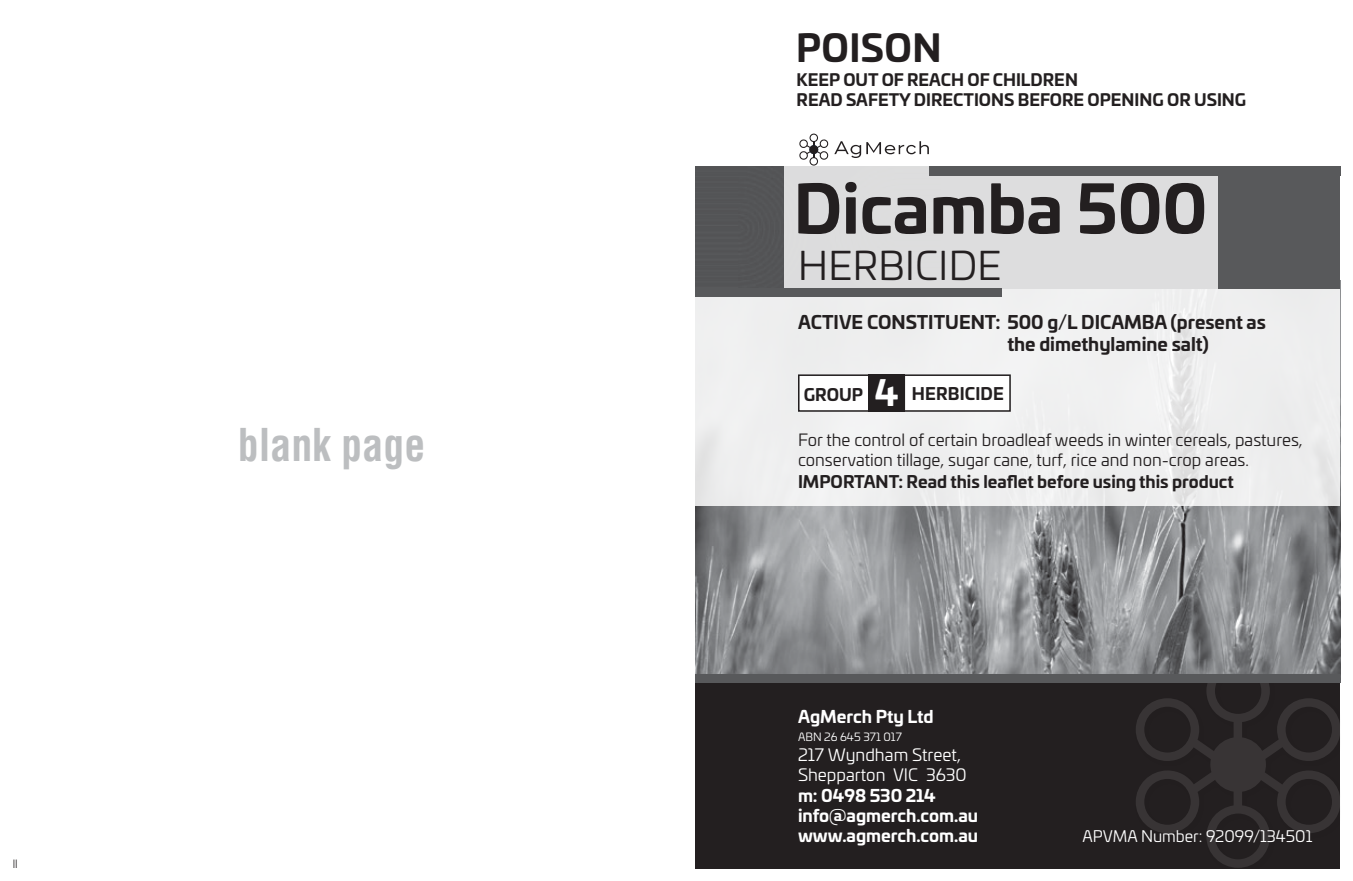
<style>
.page{position:relative;width:1353px;height:881px;background:#fff}
.page>*{position:absolute;margin:0;border:0;box-sizing:border-box;transform-origin:0 0}
.t1{font:700 65.02px "Univia Pro";color:#231f20}
.t2{font:700 condensed 44.1px "Helvetica LT Pro";color:#bcbec0;scale:.95 1}
.t3{font:38.93px "Univia Pro";letter-spacing:.01em;color:#231f20}
.t4{font:700 37.12px "Univia Pro";letter-spacing:.01em;color:#231f20}
.t5{font:700 34.65px "Univia Pro";color:#fff}
.t6{font:700 18px/21.6px "Univia Pro";color:#231f20}
.t7{font:700 16.88px/20.2px "Univia Pro";color:#fff}
.t8{font:16.88px/20.2px "Univia Pro";color:#fff}
.t9{font:16.65px/20px "Univia Pro";color:#231f20}
.t10{font:700 16.65px "Univia Pro";color:#231f20}
.t11{font:700 16.43px/19.8px "Univia Pro";color:#231f20}
.t12{font:15.75px "Univia Pro";color:#fff}
.t13{font:11.25px "Univia Pro";color:#fff}
.t14{font:300 condensed 11.25px "Helvetica LT Pro";color:#231f20}
</style>
<div class="page">
<img style="left:695px;top:506px;width:644px;height:167px">
<div style="left:695px;top:288px;width:644px;height:218px;background:#efefef"></div>
<div style="left:695px;top:682px;width:644px;height:186px;background:#231f20"></div>
<svg style="left:1135px;top:682px;width:204px;height:185px"></svg>
<div style="left:695px;top:166px;width:644px;height:122px;background:#58595b"></div>
<div style="left:784px;top:166px;width:433px;height:122px;background:#ddddde"></div>
<div style="left:695px;top:288px;width:306px;height:9px;background:#58595b"></div>
<div style="left:695px;top:673px;width:644px;height:9px;background:#58595b"></div>
<div style="left:928px;top:166px;width:411px;height:9px;background:#58595b"></div>
<div style="left:798px;top:375px;width:211px;height:36px;background:#fff"></div>
<div style="left:797px;top:374px;width:213px;height:37px;border:2px solid #231f20"></div>
<svg style="left:834px;top:141px;width:94px;height:17px"></svg>
<svg style="left:799px;top:133px;width:29px;height:32px"></svg>
<div style="left:868px;top:374px;width:36px;height:37px;background:#231f20"></div>
<p class="t14" style="left:13px;top:856px;width:6px">II</p>
<h2 class="t2" style="left:238px;top:416px;width:199px">blank page</h2>
<h3 class="t4" style="left:796px;top:18px;width:147px">POISON</h3>
<p class="t11" style="left:796px;top:69px;width:451px">KEEP OUT OF REACH OF CHILDREN<br>READ SAFETY DIRECTIONS BEFORE OPENING OR USING</p>
<h1 class="t1" style="left:793px;top:157px;width:415px">Dicamba 500</h1>
<h3 class="t3" style="left:798px;top:237px;width:205px">HERBICIDE</h3>
<p class="t6" style="left:1007px;top:310px;width:260px;text-indent:-209px">ACTIVE CONSTITUENT: 500 g/L DICAMBA (present as the dimethylamine salt)</p>
<h3 class="t5" style="left:874px;top:365px;width:25px">4</h3>
<p class="t10" style="left:803px;top:381px;width:61px">GROUP</p>
<p class="t10" style="left:911px;top:380px;width:94px">HERBICIDE</p>
<p class="t9" style="left:797px;top:428px;width:506px">For the control of certain broadleaf weeds in winter cereals, pastures, conservation tillage, sugar cane, turf, rice and non-crop areas.</p>
<p class="t10" style="left:797px;top:468px;width:437px">IMPORTANT: Read this leaflet before using this product</p>
<p class="t7" style="left:797px;top:704px;width:137px">AgMerch Pty Ltd</p>
<p class="t13" style="left:797px;top:728px;width:105px">ABN 26 645 371 017</p>
<p class="t8" style="left:797px;top:743px;width:170px">217 Wyndham Street,<br>Shepparton VIC 3630</p>
<p class="t7" style="left:797px;top:783px;width:182px">m: 0498 530 214 info@agmerch.com.au www.agmerch.com.au</p>
<p class="t12" style="left:1082px;top:824px;width:231px">APVMA Number: 92099/134501</p>
</div>
